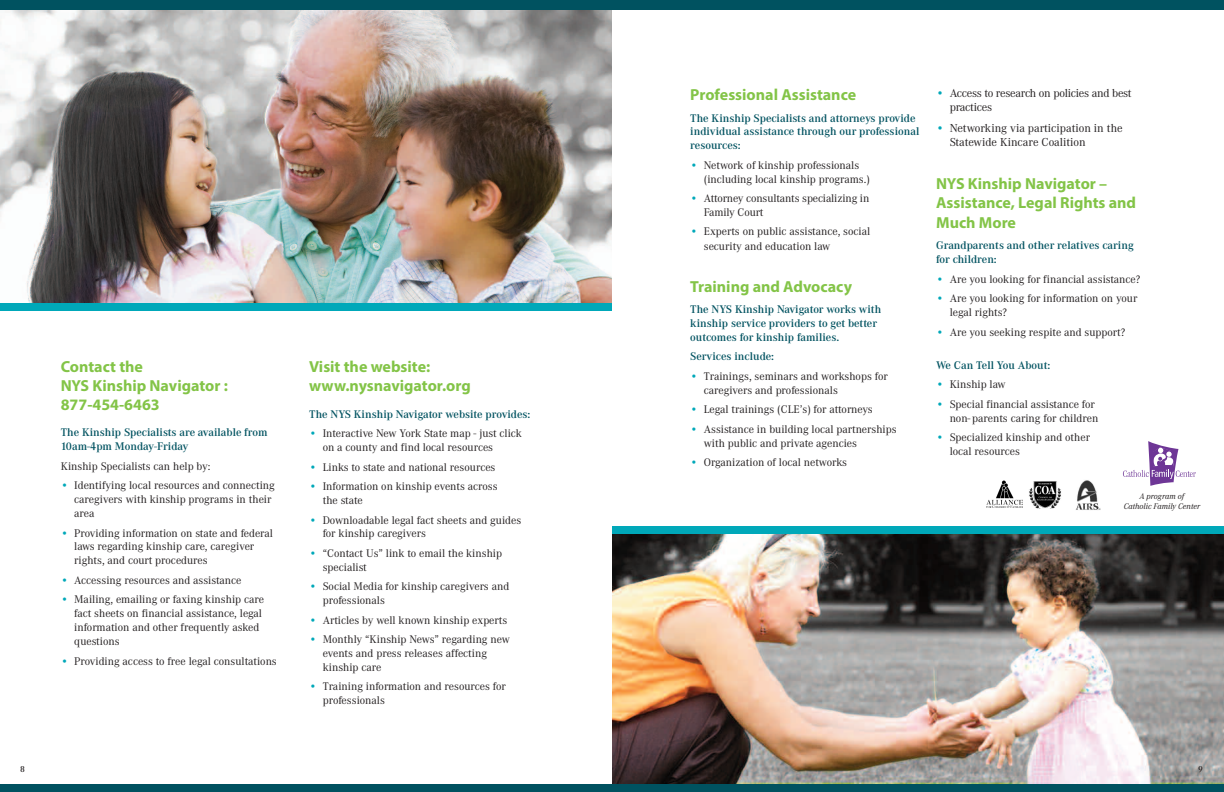
<style>
.page{position:relative;width:1224px;height:792px;background:#fff}
.page>*{position:absolute;margin:0;border:0;box-sizing:border-box;transform-origin:0 0}
.t1{font:700 16px/19.2px "Myriad Pro";color:#83c447}
.t2{font:12px/14.4px "Corporate A";letter-spacing:-.005em;color:#231f20}
.t3{font:11.5px/13.8px "Corporate A";color:#231f20}
.t4{font:600 11.5px/13.8px "Corporate A";color:#005260}
.t5{font:600 9px "Corporate A";color:#231f20}
.t6{font:italic 8.5px/10.8px "Corporate A";color:#231f20;text-align:center}
.s1{color:#00a8b9}
</style>
<div class="page">
<img style="left:0;top:10px;width:612px;height:293px">
<img style="left:612px;top:534px;width:612px;height:250px">
<div style="left:0;top:0;width:612px;height:10px;background:#005260"></div>
<div style="left:0;top:303px;width:612px;height:8px;background:#00a8b9"></div>
<div style="left:612px;top:526px;width:612px;height:8px;background:#00a8b9"></div>
<div style="left:598px;top:0;width:626px;height:10px;background:#005260"></div>
<div style="left:0;top:784px;width:612px;height:8px;background:#005260"></div>
<div style="left:598px;top:784px;width:626px;height:8px;background:#005260"></div>
<img style="left:986px;top:481px;width:36px;height:27px">
<img style="left:1029px;top:481px;width:32px;height:28px">
<img style="left:1075px;top:480px;width:26px;height:30px">
<svg style="left:1123px;top:441px;width:73px;height:45px"></svg>
<h1 class="t1" style="left:61px;top:358px;width:169px">Contact the<br>NYS Kinship Navigator :<br>877-454-6463</h1>
<p class="t4" style="left:61px;top:426px;width:209px">The Kinship Specialists are available from<br>10am-4pm Monday-Friday</p>
<p class="t3" style="left:61px;top:459px;width:151px">Kinship Specialists can help by:</p>
<p class="t3" style="left:74px;top:478px;width:202px;text-indent:-13px"><span class="s1">•</span> Identifying local resources and connecting caregivers with kinship programs in their area</p>
<p class="t3" style="left:74px;top:526px;width:200px;text-indent:-14px"><span class="s1">•</span> Providing information on state and federal laws regarding kinship care, caregiver rights, and court procedures</p>
<p class="t3" style="left:61px;top:573px;width:182px"><span class="s1">•</span> Accessing resources and assistance</p>
<p class="t3" style="left:74px;top:592px;width:191px;text-indent:-14px"><span class="s1">•</span> Mailing, emailing or faxing kinship care fact sheets on financial assistance, legal information and other frequently asked questions</p>
<p class="t3" style="left:61px;top:654px;width:218px"><span class="s1">•</span> Providing access to free legal consultations</p>
<h1 class="t1" style="left:309px;top:358px;width:163px">Visit the website: www.nysnavigator.org</h1>
<p class="t4" style="left:309px;top:407px;width:223px">The NYS Kinship Navigator website provides:</p>
<p class="t3" style="left:323px;top:426px;width:201px;text-indent:-13px"><span class="s1">•</span> Interactive New York State map - just click on a county and find local resources</p>
<p class="t3" style="left:309px;top:460px;width:188px"><span class="s1">•</span> Links to state and national resources</p>
<p class="t3" style="left:323px;top:479px;width:177px;text-indent:-14px"><span class="s1">•</span> Information on kinship events across the state</p>
<p class="t3" style="left:323px;top:513px;width:200px;text-indent:-13px"><span class="s1">•</span> Downloadable legal fact sheets and guides for kinship caregivers</p>
<p class="t3" style="left:323px;top:546px;width:181px;text-indent:-14px"><span class="s1">•</span> “Contact Us” link to email the kinship specialist</p>
<p class="t3" style="left:323px;top:579px;width:188px;text-indent:-14px"><span class="s1">•</span> Social Media for kinship caregivers and professionals</p>
<p class="t3" style="left:309px;top:613px;width:200px"><span class="s1">•</span> Articles by well known kinship experts</p>
<p class="t3" style="left:323px;top:632px;width:189px;text-indent:-14px"><span class="s1">•</span> Monthly “Kinship News” regarding new events and press releases affecting kinship care</p>
<p class="t3" style="left:323px;top:679px;width:185px;text-indent:-13px"><span class="s1">•</span> Training information and resources for professionals</p>
<h1 class="t1" style="left:690px;top:86px;width:167px">Professional Assistance</h1>
<p class="t4" style="left:690px;top:111px;width:231px">The Kinship Specialists and attorneys provide individual assistance through our professional resources:</p>
<p class="t3" style="left:704px;top:158px;width:168px;text-indent:-14px"><span class="s1">•</span> Network of kinship professionals (including local kinship programs.)</p>
<p class="t3" style="left:704px;top:191px;width:167px;text-indent:-14px"><span class="s1">•</span> Attorney consultants specializing in<br>Family Court</p>
<p class="t3" style="left:704px;top:224px;width:168px;line-height:14.2px;text-indent:-14px"><span class="s1">•</span> Experts on public assistance, social security and education law</p>
<h1 class="t1" style="left:690px;top:278px;width:163px">Training and Advocacy</h1>
<p class="t4" style="left:690px;top:302px;width:193px">The NYS Kinship Navigator works with kinship service providers to get better outcomes for kinship families.</p>
<p class="t4" style="left:690px;top:349px;width:85px">Services include:</p>
<p class="t3" style="left:704px;top:369px;width:185px;text-indent:-14px"><span class="s1">•</span> Trainings, seminars and workshops for caregivers and professionals</p>
<p class="t3" style="left:690px;top:402px;width:184px"><span class="s1">•</span> Legal trainings (CLE’s) for attorneys</p>
<p class="t3" style="left:704px;top:422px;width:194px;text-indent:-13px"><span class="s1">•</span> Assistance in building local partnerships with public and private agencies</p>
<p class="t3" style="left:690px;top:456px;width:158px"><span class="s1">•</span> Organization of local networks</p>
<p class="t2" style="left:950px;top:86px;width:183px;text-indent:-14px"><span class="s1">•</span> Access to research on policies and best practices</p>
<p class="t2" style="left:950px;top:120px;width:175px;text-indent:-14px"><span class="s1">•</span> Networking via participation in the<br>Statewide Kincare Coalition</p>
<h1 class="t1" style="left:936px;top:176px;width:201px">NYS Kinship Navigator –<br>Assistance, Legal Rights and<br>Much More</h1>
<p class="t4" style="left:936px;top:238px;width:199px">Grandparents and other relatives caring for children:</p>
<p class="t3" style="left:936px;top:272px;width:206px"><span class="s1">•</span> Are you looking for financial assistance?</p>
<p class="t3" style="left:950px;top:291px;width:189px;text-indent:-13px"><span class="s1">•</span> Are you looking for information on your legal rights?</p>
<p class="t3" style="left:936px;top:325px;width:191px"><span class="s1">•</span> Are you seeking respite and support?</p>
<p class="t4" style="left:936px;top:358px;width:116px">We Can Tell You About:</p>
<p class="t3" style="left:936px;top:378px;width:71px"><span class="s1">•</span> Kinship law</p>
<p class="t3" style="left:950px;top:397px;width:150px;text-indent:-14px"><span class="s1">•</span> Special financial assistance for non- parents caring for children</p>
<p class="t3" style="left:950px;top:430px;width:142px;text-indent:-14px"><span class="s1">•</span> Specialized kinship and other local resources</p>
<p class="t6" style="left:1124px;top:490px;width:78px">A program of<br>Catholic Family Center</p>
<p class="t5" style="left:20px;top:764px;width:6px">8</p>
<p class="t5" style="left:1198px;top:764px;width:6px">9</p>
</div>
